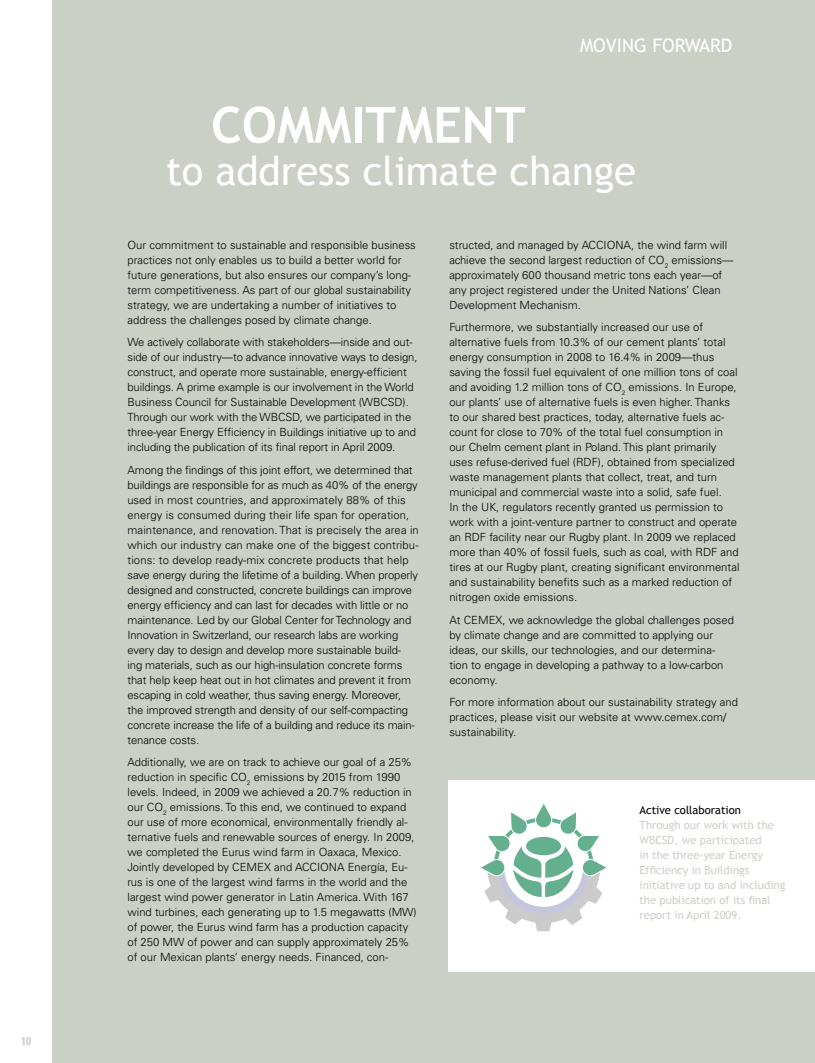
<style>
.page{position:relative;width:815px;height:1063px;background:#fff}
.page>*{position:absolute;margin:0;border:0;box-sizing:border-box;transform-origin:0 0}
.t1{font:700 50px "Trebuchet MS";color:#fff}
.t2{font:40px "Trebuchet MS";color:#fff}
.t3{font:18.75px "Trebuchet MS";color:#fff}
.t4{font:300 11.25px/15px "Univers";color:#000}
.t5{font:11.25px/15px "Trebuchet MS";color:#cbd0c7}
.t6{font:11.25px "Trebuchet MS";color:#000}
.t7{font:700 condensed 11.25px "Univers";color:#cbd0c7}
</style>
<div class="page">
<div style="left:52px;top:0;width:763px;height:1063px;background:#cbd0c7"></div>
<div style="left:448px;top:780px;width:367px;height:191px;background:#fff"></div>
<svg style="left:481px;top:804px;width:125px;height:127px"></svg>
<p class="t7" style="left:21px;top:1034px;width:11px">10</p>
<h3 class="t3" style="left:580px;top:35px;width:154px">MOVING FORWARD</h3>
<h1 class="t1" style="left:211px;top:94px;width:316px">COMMITMENT</h1>
<h2 class="t2" style="left:166px;top:148px;width:471px">to address climate change</h2>
<p class="t4" style="left:128px;top:237px;width:290px">Our commitment to sustainable and responsible business practices not only enables us to build a better world for future generations, but also ensures our company’s long&shy;term competitiveness. As part of our global sustainability strategy, we are undertaking a number of initiatives to address the challenges posed by climate change.</p>
<p class="t4" style="left:128px;top:335px;width:292px">We actively collaborate with stakeholders—inside and out&shy;side of our industry—to advance innovative ways to design, construct, and operate more sustainable, energy-efficient buildings. A prime example is our involvement in the World Business Council for Sustainable Development (WBCSD).<br>Through our work with the WBCSD, we participated in the three-year Energy Efficiency in Buildings initiative up to and including the publication of its final report in April 2009.</p>
<p class="t4" style="left:128px;top:462px;width:293px">Among the findings of this joint effort, we determined that buildings are responsible for as much as 40% of the energy used in most countries, and approximately 88% of this energy is consumed during their life span for operation, maintenance, and renovation. That is precisely the area in which our industry can make one of the biggest contribu&shy;tions: to develop ready-mix concrete products that help save energy during the lifetime of a building. When properly designed and constructed, concrete buildings can improve energy efficiency and can last for decades with little or no maintenance. Led by our Global Center for Technology and Innovation in Switzerland, our research labs are working every day to design and develop more sustainable build-<br>ing materials, such as our high-insulation concrete forms that help keep heat out in hot climates and prevent it from escaping in cold weather, thus saving energy. Moreover, the improved strength and density of our self-compacting concrete increase the life of a building and reduce its main&shy;tenance costs.</p>
<p class="t4" style="left:128px;top:755px;width:291px">Additionally, we are on track to achieve our goal of a 25% reduction in specific CO<sub>2</sub> emissions by 2015 from 1990 levels. Indeed, in 2009 we achieved a 20.7% reduction in our CO<sub>2</sub> emissions. To this end, we continued to expand our use of more economical, environmentally friendly al&shy;ternative fuels and renewable sources of energy. In 2009, we completed the Eurus wind farm in Oaxaca, Mexico.<br>Jointly developed by CEMEX and ACCIONA Energía, Eu&shy;rus is one of the largest wind farms in the world and the largest wind power generator in Latin America. With 167 wind turbines, each generating up to 1.5 megawatts (MW) of power, the Eurus wind farm has a production capacity of 250 MW of power and can supply approximately 25% of our Mexican plants’ energy needs. Financed, con-</p>
<p class="t4" style="left:449px;top:237px;width:285px">structed, and managed by ACCIONA, the wind farm will achieve the second largest reduction of CO<sub>2</sub> emissions— approximately 600 thousand metric tons each year—of any project registered under the United Nations’ Clean Development Mechanism.</p>
<p class="t4" style="left:449px;top:320px;width:292px">Furthermore, we substantially increased our use of alternative fuels from 10.3% of our cement plants’ total energy consumption in 2008 to 16.4% in 2009—thus saving the fossil fuel equivalent of one million tons of coal and avoiding 1.2 million tons of CO<sub>2</sub> emissions. In Europe, our plants’ use of alternative fuels is even higher. Thanks to our shared best practices, today, alternative fuels ac&shy;count for close to 70% of the total fuel consumption in our Chelm cement plant in Poland. This plant primarily uses refuse-derived fuel (RDF), obtained from specialized waste management plants that collect, treat, and turn municipal and commercial waste into a solid, safe fuel.<br>In the UK, regulators recently granted us permission to work with a joint-venture partner to construct and operate an RDF facility near our Rugby plant. In 2009 we replaced more than 40% of fossil fuels, such as coal, with RDF and tires at our Rugby plant, creating significant environmental and sustainability benefits such as a marked reduction of nitrogen oxide emissions.</p>
<p class="t4" style="left:449px;top:612px;width:286px">At CEMEX, we acknowledge the global challenges posed by climate change and are committed to applying our ideas, our skills, our technologies, and our determina&shy;tion to engage in developing a pathway to a low-carbon economy.</p>
<p class="t4" style="left:449px;top:695px;width:290px">For more information about our sustainability strategy and practices, please visit our website at www.cemex.com/ sustainability.</p>
<p class="t6" style="left:639px;top:804px;width:103px">Active collaboration</p>
<p class="t5" style="left:639px;top:818px;width:147px">Through our work with the<br>WBCSD, we participated<br>in the three-year Energy<br>Efficiency in Buildings initiative up to and including the publication of its final report in April 2009.</p>
</div>
